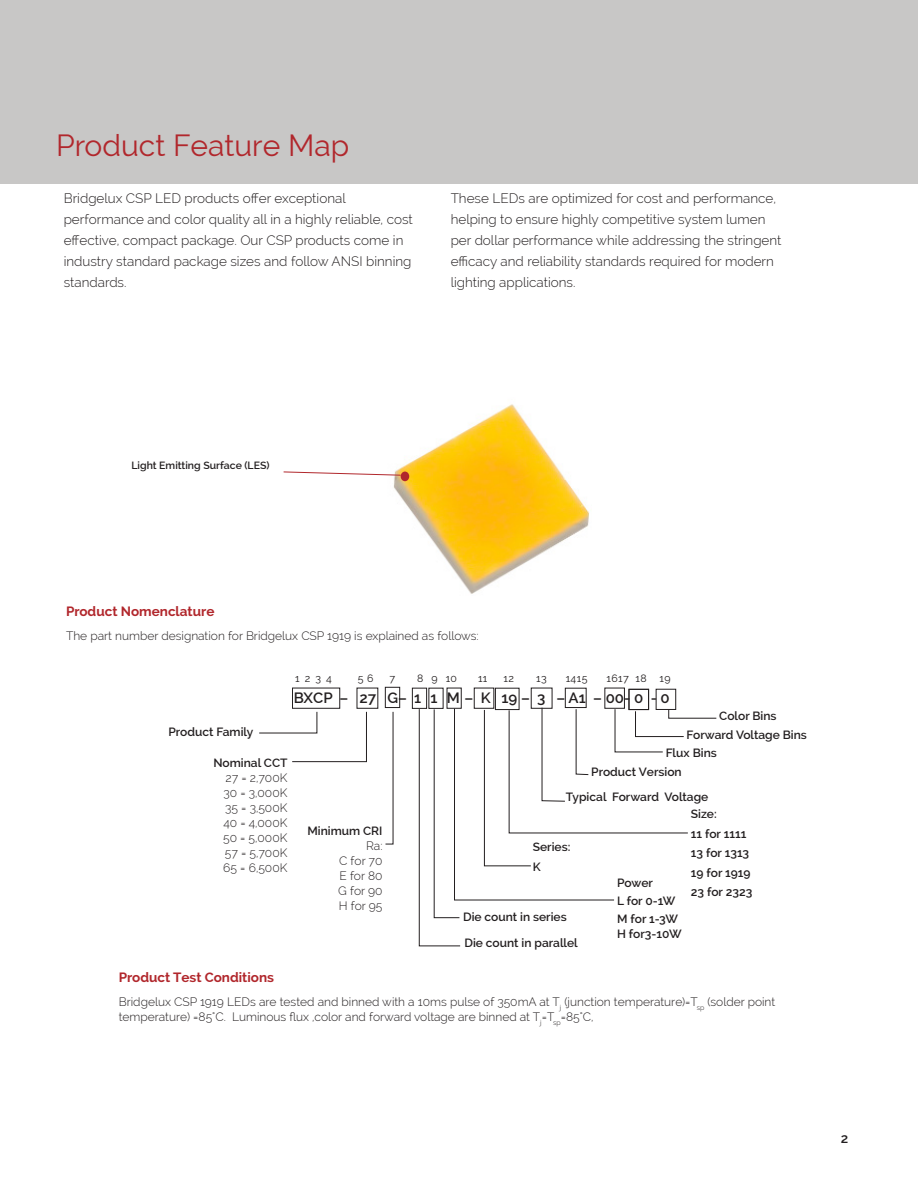
<style>
.page{position:relative;width:918px;height:1188px;background:#fff}
.page>*{position:absolute;margin:0;border:0;box-sizing:border-box;transform-origin:0 0}
.section_header{font:30px "Raleway";color:#b1272c}
.main_text_block{font:600 15px "Raleway";color:#231f20}
.main_text_block-2{font:300 13.5px/21px "Raleway";color:#231f20}
.main_text_block-3{font:700 13.5px "Raleway";color:#b1272c}
.t1{font:600 13.5px "Raleway";color:#231f20}
.main_text_block-4{font:300 12px/15px "Raleway";color:#231f20}
.main_text_block-5{font:600 12px "Raleway";color:#231f20}
.main_text_block-6{font:10.5px "Raleway";letter-spacing:.04em;color:#231f20}
.main_text_block-7{font:600 10.5px "Raleway";color:#231f20}
</style>
<div class="page">
<div style="left:0;top:0;width:918px;height:183px;background:#c8c7c6"></div>
<svg style="left:259px;top:711px;width:108px;height:51px"></svg>
<svg style="left:385px;top:711px;width:9px;height:134px"></svg>
<div style="left:292px;top:688px;width:48px;height:21px;border:1px solid #231f20"></div>
<div style="left:357px;top:688px;width:21px;height:21px;border:1px solid #231f20"></div>
<div style="left:604px;top:688px;width:21px;height:21px;border:1px solid #231f20"></div>
<div style="left:474px;top:688px;width:20px;height:21px;border:1px solid #231f20"></div>
<div style="left:385px;top:687px;width:15px;height:21px;border:1px solid #231f20"></div>
<div style="left:447px;top:688px;width:15px;height:21px;border:1px solid #231f20"></div>
<div style="left:495px;top:688px;width:24px;height:22px;border:1px solid #231f20"></div>
<div style="left:565px;top:688px;width:22px;height:20px;border:1px solid #231f20"></div>
<div style="left:412px;top:688px;width:15px;height:21px;border:1px solid #231f20"></div>
<img style="left:393px;top:404px;width:196px;height:190px">
<div style="left:629px;top:689px;width:20px;height:21px;border:1px solid #231f20"></div>
<div style="left:656px;top:689px;width:20px;height:21px;border:1px solid #231f20"></div>
<svg style="left:283px;top:471px;width:118px;height:5px"></svg>
<div style="left:401px;top:472px;width:8px;height:9px;background:#b1272c;border-radius:50%"></div>
<svg style="left:419px;top:707px;width:298px;height:240px"></svg>
<p class="section_header" style="left:56px;top:128px;width:295px">Product Feature Map</p>
<p class="main_text_block-2" style="left:64px;top:188px;width:351px">Bridgelux CSP LED products offer exceptional performance and color quality all in a highly reliable, cost effective, compact package. Our CSP products come in industry standard package sizes and follow ANSI binning standards.</p>
<p class="main_text_block-2" style="left:451px;top:188px;width:332px">These LEDs are optimized for cost and performance, helping to ensure highly competitive system lumen per dollar performance while addressing the stringent efficacy and reliability standards required for modern lighting applications.</p>
<p class="main_text_block-7" style="left:131px;top:460px;width:140px">Light Emitting Surface (LES)</p>
<p class="main_text_block-3" style="left:66px;top:603px;width:150px">Product Nomenclature</p>
<p class="main_text_block-4" style="left:66px;top:628px;width:414px">The part number designation for Bridgelux CSP 1919 is explained as follows:</p>
<p class="main_text_block-6" style="left:295px;top:672px;width:38px">1 2 3 4</p>
<p class="main_text_block-6" style="left:358px;top:672px;width:17px">5 6</p>
<p class="main_text_block-6" style="left:389px;top:672px;width:7px">7</p>
<p class="main_text_block-6" style="left:417px;top:672px;width:41px">8 9 10</p>
<p class="main_text_block-6" style="left:478px;top:672px;width:10px">11</p>
<p class="main_text_block-6" style="left:503px;top:672px;width:12px">12</p>
<p class="main_text_block-6" style="left:536px;top:672px;width:12px">13</p>
<p class="main_text_block-6" style="left:566px;top:672px;width:23px">1415</p>
<p class="main_text_block-6" style="left:607px;top:672px;width:66px">1617 18 19</p>
<p class="main_text_block-5" style="left:168px;top:725px;width:86px">Product Family</p>
<p class="main_text_block" style="left:294px;top:689px;width:378px">BXCP – 27 G– 1 1 M – K 19 – 3 – A1 – 00- 0 - 0</p>
<p class="main_text_block-5" style="left:719px;top:709px;width:59px">Color Bins</p>
<p class="main_text_block-5" style="left:687px;top:728px;width:122px">Forward Voltage Bins</p>
<p class="main_text_block-5" style="left:213px;top:755px;width:76px">Nominal CCT</p>
<p class="main_text_block-4" style="left:225px;top:770px;width:63px">27 = 2,700K</p>
<p class="main_text_block-4" style="left:224px;top:785px;width:65px">30 = 3,000K</p>
<p class="main_text_block-4" style="left:225px;top:800px;width:64px">35 = 3,500K</p>
<p class="main_text_block-4" style="left:223px;top:815px;width:65px">40 = 4,000K</p>
<p class="main_text_block-4" style="left:223px;top:830px;width:66px">50 = 5,000K</p>
<p class="main_text_block-4" style="left:225px;top:845px;width:64px">57 = 5,700K</p>
<p class="main_text_block-4" style="left:223px;top:860px;width:66px">65 = 6,500K</p>
<p class="main_text_block-5" style="left:307px;top:824px;width:77px">Minimum CRI</p>
<p class="main_text_block-4" style="left:366px;top:838px;width:18px">Ra：:</p>
<p class="main_text_block-4" style="left:339px;top:853px;width:45px">C for 70</p>
<p class="main_text_block-4" style="left:340px;top:868px;width:45px">E for 80</p>
<p class="main_text_block-4" style="left:338px;top:883px;width:46px">G for 90</p>
<p class="main_text_block-4" style="left:339px;top:898px;width:45px">H for 95</p>
<p class="main_text_block-5" style="left:666px;top:746px;width:53px">Flux Bins</p>
<p class="main_text_block-5" style="left:566px;top:790px;width:144px">Typical Forward Voltage</p>
<p class="main_text_block-5" style="left:591px;top:765px;width:92px">Product Version</p>
<p class="main_text_block-5" style="left:533px;top:840px;width:39px">Series:</p>
<p class="main_text_block-5" style="left:533px;top:860px;width:9px">K</p>
<p class="main_text_block-5" style="left:463px;top:910px;width:105px">Die count in series</p>
<p class="main_text_block-5" style="left:464px;top:936px;width:115px">Die count in parallel</p>
<p class="main_text_block-5" style="left:617px;top:875px;width:37px">Power：</p>
<p class="main_text_block-5" style="left:617px;top:893px;width:60px">L for 0-1W</p>
<p class="main_text_block-5" style="left:617px;top:911px;width:63px">M for 1-3W</p>
<p class="main_text_block-5" style="left:617px;top:926px;width:66px">H for3-10W</p>
<p class="main_text_block-5" style="left:691px;top:807px;width:27px">Size:</p>
<p class="main_text_block-5" style="left:691px;top:827px;width:57px">11 for 1111</p>
<p class="main_text_block-5" style="left:691px;top:846px;width:60px">13 for 1313</p>
<p class="main_text_block-5" style="left:691px;top:866px;width:61px">19 for 1919</p>
<p class="main_text_block-5" style="left:691px;top:885px;width:63px">23 for 2323</p>
<p class="main_text_block-3" style="left:119px;top:969px;width:157px">Product Test Conditions</p>
<p class="main_text_block-4" style="left:119px;top:994px;width:658px">Bridgelux CSP 1919 LEDs are tested and binned with a 10ms pulse of 350mA at T<sub>j</sub> (junction temperature)=T<sub>sp</sub> (solder point temperature) =85°C. Luminous flux ,color and forward voltage are binned at T<sub>j</sub>=T<sub>sp</sub>=85°C,</p>
<p class="t1" style="left:841px;top:1130px;width:9px">2</p>
</div>
